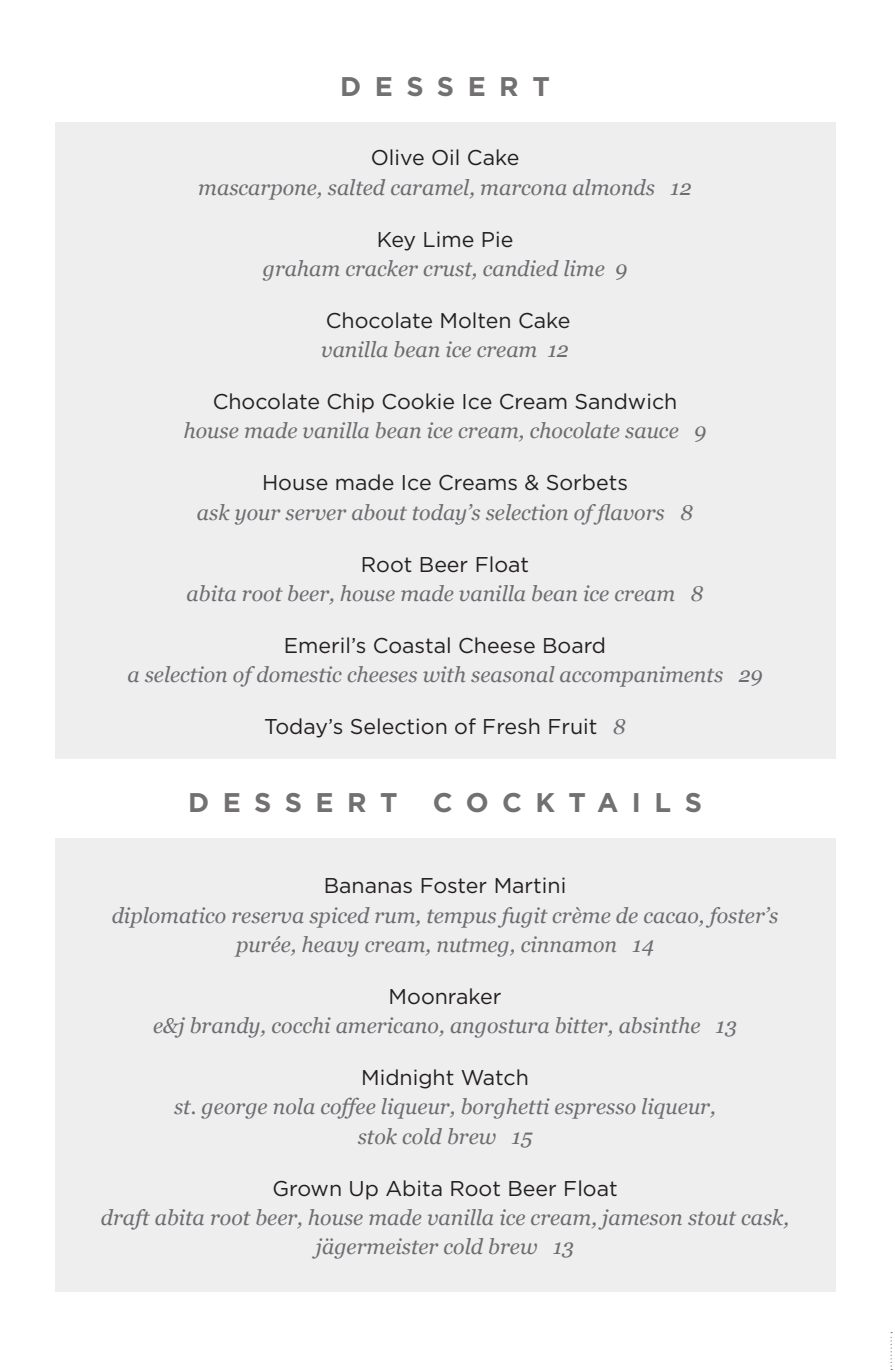
<style>
.page{position:relative;width:895px;height:1370px;background:#fff}
.page>*{position:absolute;margin:0;border:0;box-sizing:border-box;transform-origin:0 0}
.Paragraph_Style_1{font:700 27px "Gotham";letter-spacing:.5em;color:#727071}
.Paragraph_Style_1-2{font:italic 21.38px/29.2px "Georgia";color:#6c6d70;text-align:center}
.New_Paragraph_Style{font:italic 21.38px/29.2px "Georgia";color:#6c6d70;text-align:center}
.New_Paragraph_Style-2{font:21.38px "Gotham";color:#231f20}
.s1{font-family:"Gotham";font-style:normal;color:#231f20}
.s2{font-family:"Georgia";font-style:italic;color:#6c6d70}
</style>
<div class="page">
<div style="left:55px;top:123px;width:780px;height:636px;background:#eeeeef"></div>
<div style="left:55px;top:837px;width:780px;height:454px;background:#eeeeef"></div>
<svg style="left:890px;top:1332px;width:2px;height:35px"></svg>
<p class="Paragraph_Style_1" style="left:340px;top:68px;width:211px">DESSERT</p>
<p class="Paragraph_Style_1-2" style="left:198px;top:143px;width:495px"><span class="s1">Olive Oil Cake<br></span>mascarpone, salted caramel, marcona almonds 12</p>
<p class="Paragraph_Style_1-2" style="left:263px;top:224px;width:366px"><span class="s1">Key Lime Pie<br></span>graham cracker crust, candied lime 9</p>
<p class="New_Paragraph_Style" style="left:321px;top:305px;width:251px;text-align:left"><span class="s1">Chocolate Molten Cake </span>vanilla bean ice cream 12</p>
<p class="New_Paragraph_Style" style="left:184px;top:386px;width:524px"><span class="s1">Chocolate Chip Cookie Ice Cream Sandwich </span>house made vanilla bean ice cream, chocolate sauce 9</p>
<p class="New_Paragraph_Style" style="left:197px;top:467px;width:497px"><span class="s1">House made Ice Creams &amp; Sorbets<br></span>ask your server about today’s selection of flavors 8</p>
<p class="New_Paragraph_Style" style="left:187px;top:548px;width:518px"><span class="s1">Root Beer Float<br></span>abita root beer, house made vanilla bean ice cream 8</p>
<p class="New_Paragraph_Style" style="left:127px;top:630px;width:637px"><span class="s1">Emeril’s Coastal Cheese Board<br></span>a selection of domestic cheeses with seasonal accompaniments 29</p>
<p class="New_Paragraph_Style-2" style="left:264px;top:712px;width:363px">Today’s Selection of Fresh Fruit <span class="s2">8</span></p>
<p class="Paragraph_Style_1" style="left:188px;top:784px;width:211px">DESSERT</p>
<p class="Paragraph_Style_1" style="left:433px;top:784px;width:271px">COCKTAILS</p>
<p class="Paragraph_Style_1-2" style="left:112px;top:870px;width:668px"><span class="s1">Bananas Foster Martini<br></span>diplomatico reserva spiced rum, tempus fugit crème de cacao, foster’s purée, heavy cream, nutmeg, cinnamon 14</p>
<p class="Paragraph_Style_1-2" style="left:153px;top:980px;width:585px"><span class="s1">Moonraker<br></span>e&amp;j brandy, cocchi americano, angostura bitter, absinthe 13</p>
<p class="Paragraph_Style_1-2" style="left:174px;top:1062px;width:543px"><span class="s1">Midnight Watch<br></span>st. george nola coffee liqueur, borghetti espresso liqueur, stok cold brew 15</p>
<p class="Paragraph_Style_1-2" style="left:101px;top:1172px;width:690px"><span class="s1">Grown Up Abita Root Beer Float<br></span>draft abita root beer, house made vanilla ice cream, jameson stout cask, jägermeister cold brew 13</p>
</div>
